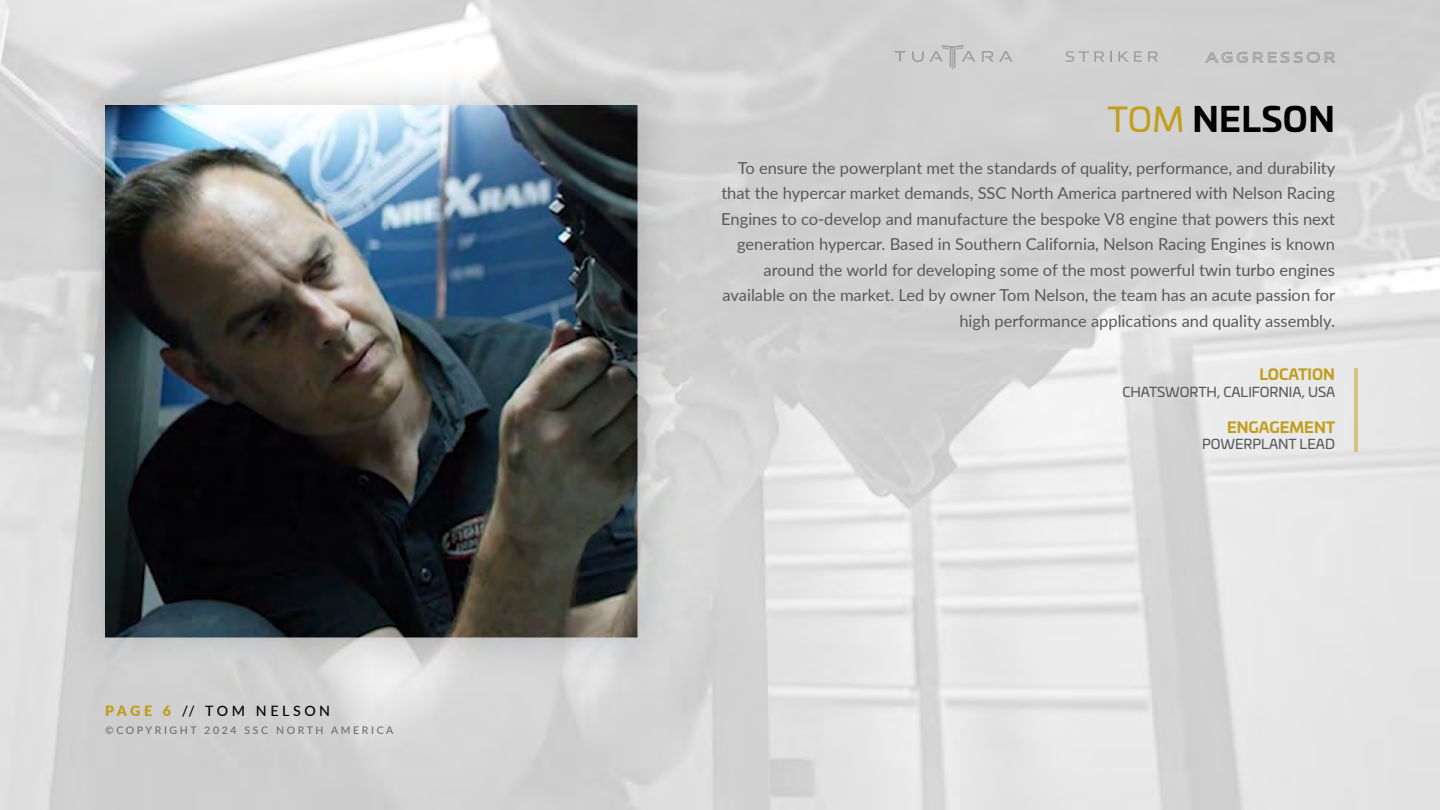
<style>
.page{position:relative;width:1440px;height:810px;background:#fff}
.page>*{position:absolute;margin:0;border:0;box-sizing:border-box;transform-origin:0 0}
.t1{font:700 33.75px "Univia Pro";letter-spacing:.01em;color:#000}
.t2{font:16.5px/25.5px "Lato";color:#58595b;text-align:right}
.t3{font:700 15px "Univia Pro";color:#c19e1c}
.t4{font:500 14.25px "Lato";letter-spacing:.25em;color:#000}
.t5{font:13.5px "Univia Pro";color:#58595b}
.t6{font:10.5px "Lato";letter-spacing:.25em;color:#636466}
.s1{font-weight:900;color:#c19e1c}
.s2{font-weight:400;color:#c19e1c}
</style>
<div class="page">
<img style="left:0;top:0;width:1440px;height:810px">
<hr style="left:1354px;top:368px;width:3px;height:84px;background:#c19e1c">
<svg style="left:1206px;top:52px;width:129px;height:11px"></svg>
<svg style="left:1066px;top:51px;width:38px;height:11px"></svg>
<svg style="left:1110px;top:51px;width:2px;height:11px"></svg>
<svg style="left:1118px;top:51px;width:24px;height:11px"></svg>
<svg style="left:1148px;top:51px;width:10px;height:11px"></svg>
<svg style="left:912px;top:45px;width:63px;height:25px;background:#c8c8c8"></svg>
<svg style="left:982px;top:51px;width:31px;height:11px"></svg>
<svg style="left:894px;top:51px;width:12px;height:11px"></svg>
<p class="t4" style="left:105px;top:701px;width:227px"><span class="s1">PAGE 6</span> // TOM NELSON</p>
<p class="t6" style="left:105px;top:723px;width:290px">©COPYRIGHT 2024 SSC NORTH AMERICA</p>
<h1 class="t1" style="left:1108px;top:92px;width:229px"><span class="s2">TOM</span> NELSON</h1>
<p class="t2" style="left:721px;top:154px;width:616px">To ensure the powerplant met the standards of quality, performance, and durability that the hypercar market demands, SSC North America partnered with Nelson Racing Engines to co-develop and manufacture the bespoke V8 engine that powers this next generation hypercar. Based in Southern California, Nelson Racing Engines is known around the world for developing some of the most powerful twin turbo engines available on the market. Led by owner Tom Nelson, the team has an acute passion for high performance applications and quality assembly.</p>
<p class="t3" style="left:1259px;top:363px;width:77px">LOCATION</p>
<p class="t5" style="left:1122px;top:381px;width:214px">CHATSWORTH, CALIFORNIA, USA</p>
<p class="t3" style="left:1227px;top:415px;width:110px">ENGAGEMENT</p>
<p class="t5" style="left:1202px;top:434px;width:134px">POWERPLANT LEAD</p>
</div>
